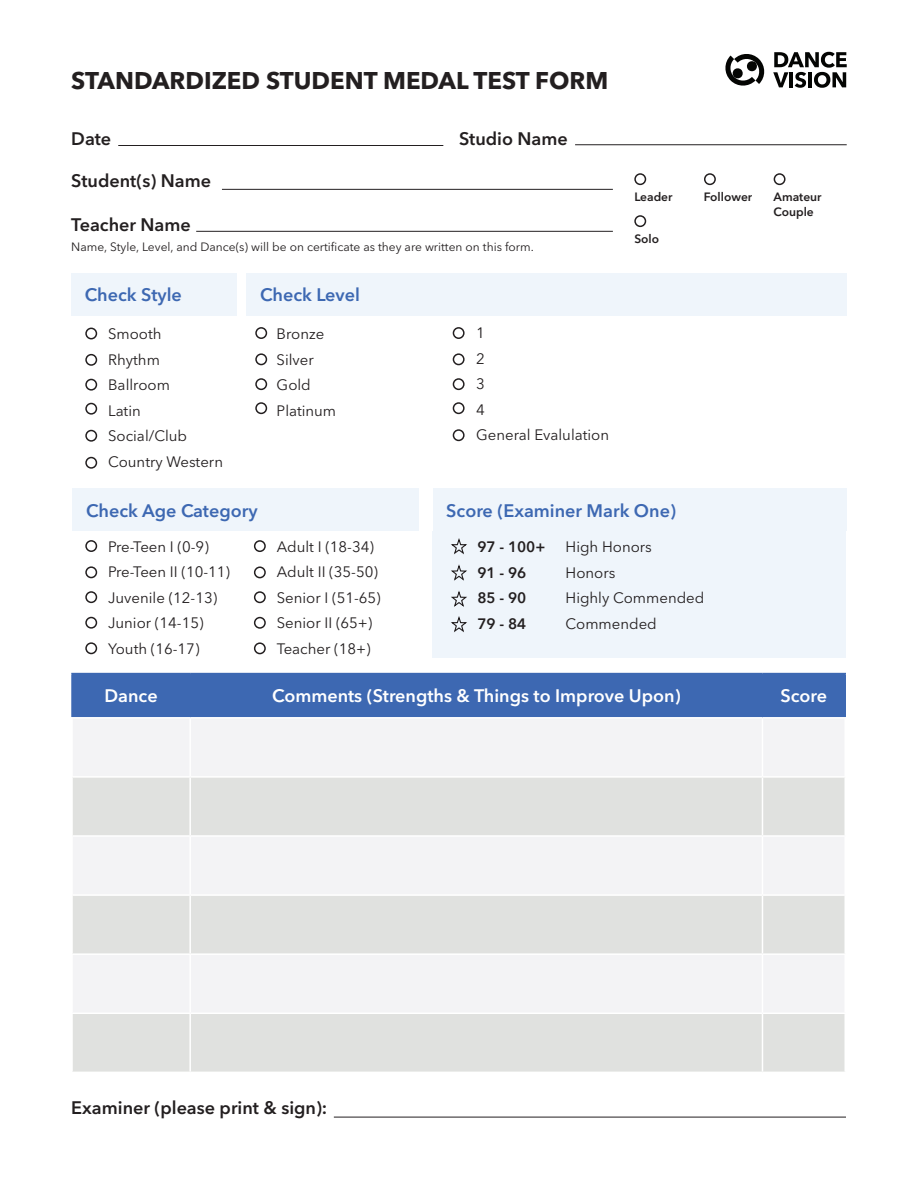
<style>
.page{position:relative;width:918px;height:1188px;background:#fff}
.page>*{position:absolute;margin:0;border:0;box-sizing:border-box;transform-origin:0 0}
.t1{font:700 24px "Avenir Next LT Pro";color:#231f20}
.t2{font:600 18px "Avenir Next LT Pro";color:#231f20}
.t3{font:600 18px "Avenir Next LT Pro";color:#3d68b2}
.t4{font:600 18px "Avenir Next LT Pro";color:#fff}
.t5{font:15px/25.5px "Avenir Next LT Pro";color:#231f20}
.t6{font:600 15px "Avenir Next LT Pro";color:#231f20}
.t7{font:12px "Avenir Next LT Pro";color:#231f20}
.t8{font:600 12px "Avenir Next LT Pro";color:#231f20}
</style>
<div class="page">
<div style="left:433px;top:531px;width:413px;height:126px;background:#eff5fb"></div>
<svg style="left:725px;top:54px;width:40px;height:32px"></svg>
<svg style="left:773px;top:52px;width:74px;height:36px"></svg>
<hr style="left:118px;top:145px;width:325px;height:1px;background:#231f20">
<hr style="left:222px;top:189px;width:391px;height:1px;background:#231f20">
<hr style="left:196px;top:231px;width:417px;height:1px;background:#231f20">
<hr style="left:575px;top:144px;width:272px;height:1px;background:#231f20">
<div style="left:71px;top:273px;width:166px;height:42px;background:#eff5fb"></div>
<div style="left:247px;top:273px;width:600px;height:42px;background:#eff5fb"></div>
<div style="left:85px;top:328px;width:12px;height:11px;border:2px solid #231f20;border-radius:50%"></div>
<div style="left:85px;top:354px;width:12px;height:12px;border:2px solid #231f20;border-radius:50%"></div>
<div style="left:85px;top:379px;width:12px;height:12px;border:2px solid #231f20;border-radius:50%"></div>
<div style="left:85px;top:403px;width:12px;height:12px;border:2px solid #231f20;border-radius:50%"></div>
<div style="left:85px;top:430px;width:12px;height:12px;border:2px solid #231f20;border-radius:50%"></div>
<div style="left:453px;top:327px;width:12px;height:12px;border:2px solid #231f20;border-radius:50%"></div>
<div style="left:453px;top:353px;width:12px;height:12px;border:2px solid #231f20;border-radius:50%"></div>
<div style="left:453px;top:378px;width:12px;height:12px;border:2px solid #231f20;border-radius:50%"></div>
<div style="left:453px;top:402px;width:12px;height:12px;border:2px solid #231f20;border-radius:50%"></div>
<div style="left:453px;top:429px;width:12px;height:12px;border:2px solid #231f20;border-radius:50%"></div>
<div style="left:255px;top:327px;width:12px;height:12px;border:2px solid #231f20;border-radius:50%"></div>
<div style="left:255px;top:353px;width:12px;height:12px;border:2px solid #231f20;border-radius:50%"></div>
<div style="left:255px;top:378px;width:12px;height:12px;border:2px solid #231f20;border-radius:50%"></div>
<div style="left:255px;top:402px;width:12px;height:12px;border:2px solid #231f20;border-radius:50%"></div>
<div style="left:73px;top:489px;width:346px;height:42px;background:#eff5fb"></div>
<div style="left:85px;top:540px;width:12px;height:12px;border:2px solid #231f20;border-radius:50%"></div>
<div style="left:85px;top:566px;width:12px;height:12px;border:2px solid #231f20;border-radius:50%"></div>
<div style="left:85px;top:591px;width:12px;height:12px;border:2px solid #231f20;border-radius:50%"></div>
<div style="left:85px;top:617px;width:12px;height:12px;border:2px solid #231f20;border-radius:50%"></div>
<div style="left:85px;top:642px;width:12px;height:12px;border:2px solid #231f20;border-radius:50%"></div>
<div style="left:254px;top:540px;width:12px;height:12px;border:2px solid #231f20;border-radius:50%"></div>
<div style="left:254px;top:566px;width:12px;height:12px;border:2px solid #231f20;border-radius:50%"></div>
<div style="left:254px;top:591px;width:12px;height:12px;border:2px solid #231f20;border-radius:50%"></div>
<div style="left:254px;top:617px;width:12px;height:12px;border:2px solid #231f20;border-radius:50%"></div>
<div style="left:254px;top:642px;width:12px;height:12px;border:2px solid #231f20;border-radius:50%"></div>
<div style="left:433px;top:489px;width:414px;height:42px;background:#eff5fb"></div>
<svg style="left:451px;top:538px;width:16px;height:17px"></svg>
<svg style="left:451px;top:565px;width:16px;height:16px"></svg>
<svg style="left:451px;top:591px;width:16px;height:16px"></svg>
<svg style="left:451px;top:616px;width:16px;height:17px"></svg>
<div style="left:73px;top:674px;width:771px;height:43px;background:#3d68b2"></div>
<div style="left:73px;top:719px;width:771px;height:57px;background:#f3f3f5"></div>
<div style="left:73px;top:778px;width:771px;height:57px;background:#e0e1df"></div>
<div style="left:73px;top:837px;width:771px;height:57px;background:#f3f3f5"></div>
<div style="left:73px;top:896px;width:771px;height:176px;background:#e0e1df"></div>
<div style="left:73px;top:955px;width:771px;height:58px;background:#f3f3f5"></div>
<hr style="left:71px;top:673px;width:119px;height:1px;background:#3d68b2">
<hr style="left:71px;top:674px;width:2px;height:43px;background:#3d68b2">
<hr style="left:190px;top:673px;width:572px;height:1px;background:#3d68b2">
<hr style="left:189px;top:674px;width:2px;height:43px;background:#3d68b2">
<hr style="left:762px;top:673px;width:84px;height:1px;background:#3d68b2">
<hr style="left:762px;top:674px;width:1px;height:43px;background:#3d68b2">
<hr style="left:844px;top:674px;width:2px;height:43px;background:#3d68b2">
<hr style="left:189px;top:719px;width:2px;height:57px;background:#fff">
<hr style="left:762px;top:719px;width:1px;height:57px;background:#fff">
<hr style="left:189px;top:778px;width:2px;height:57px;background:#fff">
<hr style="left:762px;top:778px;width:1px;height:57px;background:#fff">
<hr style="left:189px;top:837px;width:2px;height:57px;background:#fff">
<hr style="left:762px;top:837px;width:1px;height:57px;background:#fff">
<hr style="left:189px;top:896px;width:2px;height:57px;background:#fff">
<hr style="left:762px;top:896px;width:1px;height:57px;background:#fff">
<hr style="left:71px;top:953px;width:119px;height:2px;background:#fff">
<hr style="left:190px;top:953px;width:572px;height:2px;background:#fff">
<hr style="left:189px;top:955px;width:2px;height:58px;background:#fff">
<hr style="left:762px;top:953px;width:84px;height:2px;background:#fff">
<hr style="left:762px;top:955px;width:1px;height:58px;background:#fff">
<hr style="left:71px;top:1013px;width:119px;height:1px;background:#fff">
<hr style="left:190px;top:1013px;width:572px;height:1px;background:#fff">
<hr style="left:189px;top:1014px;width:2px;height:58px;background:#fff">
<hr style="left:762px;top:1013px;width:84px;height:1px;background:#fff">
<hr style="left:762px;top:1014px;width:1px;height:58px;background:#fff">
<hr style="left:334px;top:1117px;width:512px;height:1px;background:#231f20">
<div style="left:634px;top:173px;width:12px;height:12px;border:2px solid #231f20;border-radius:50%"></div>
<div style="left:704px;top:173px;width:12px;height:12px;border:2px solid #231f20;border-radius:50%"></div>
<div style="left:774px;top:173px;width:12px;height:12px;border:2px solid #231f20;border-radius:50%"></div>
<div style="left:634px;top:215px;width:12px;height:12px;border:2px solid #231f20;border-radius:50%"></div>
<div style="left:85px;top:457px;width:12px;height:12px;border:2px solid #231f20;border-radius:50%"></div>
<p class="t1" style="left:71px;top:66px;width:539px">STANDARDIZED STUDENT MEDAL TEST FORM</p>
<p class="t2" style="left:71px;top:127px;width:41px">Date</p>
<p class="t2" style="left:71px;top:170px;width:141px">Student(s) Name</p>
<p class="t2" style="left:71px;top:214px;width:121px">Teacher Name</p>
<p class="t2" style="left:459px;top:127px;width:110px">Studio Name</p>
<p class="t7" style="left:71px;top:240px;width:464px">Name, Style, Level, and Dance(s) will be on certificate as they are written on this form.</p>
<p class="t3" style="left:85px;top:284px;width:99px">Check Style</p>
<p class="t3" style="left:260px;top:284px;width:102px">Check Level</p>
<p class="t5" style="left:108px;top:321px;width:55px">Smooth</p>
<p class="t5" style="left:108px;top:346px;width:53px">Rhythm</p>
<p class="t5" style="left:108px;top:372px;width:63px">Ballroom</p>
<p class="t5" style="left:108px;top:397px;width:34px">Latin</p>
<p class="t5" style="left:108px;top:423px;width:81px">Social/Club</p>
<p class="t5" style="left:108px;top:448px;width:116px">Country Western</p>
<p class="t5" style="left:476px;top:320px;width:134px">1<br>2<br>3<br>4<br>General Evalulation</p>
<p class="t5" style="left:277px;top:321px;width:49px">Bronze</p>
<p class="t5" style="left:277px;top:346px;width:39px">Silver</p>
<p class="t5" style="left:277px;top:372px;width:36px">Gold</p>
<p class="t5" style="left:277px;top:397px;width:61px">Platinum</p>
<p class="t8" style="left:634px;top:190px;width:40px">Leader</p>
<p class="t8" style="left:704px;top:190px;width:50px">Follower</p>
<p class="t8" style="left:774px;top:190px;width:49px">Amateur</p>
<p class="t8" style="left:774px;top:205px;width:42px">Couple</p>
<p class="t8" style="left:634px;top:232px;width:26px">Solo</p>
<p class="t3" style="left:86px;top:500px;width:173px">Check Age Category</p>
<p class="t5" style="left:108px;top:533px;width:102px">Pre-Teen I (0-9)</p>
<p class="t5" style="left:108px;top:559px;width:124px">Pre-Teen II (10-11)</p>
<p class="t5" style="left:108px;top:584px;width:111px">Juvenile (12-13)</p>
<p class="t5" style="left:108px;top:610px;width:97px">Junior (14-15)</p>
<p class="t5" style="left:108px;top:635px;width:93px">Youth (16-17)</p>
<p class="t5" style="left:277px;top:534px;width:99px">Adult I (18-34)</p>
<p class="t5" style="left:277px;top:559px;width:103px">Adult II (35-50)</p>
<p class="t5" style="left:277px;top:585px;width:106px">Senior I (51-65)</p>
<p class="t5" style="left:277px;top:610px;width:97px">Senior II (65+)</p>
<p class="t5" style="left:277px;top:636px;width:95px">Teacher (18+)</p>
<p class="t3" style="left:446px;top:500px;width:231px">Score (Examiner Mark One)</p>
<p class="t6" style="left:477px;top:538px;width:70px">97 - 100+</p>
<p class="t6" style="left:477px;top:563px;width:50px">91 - 96</p>
<p class="t6" style="left:477px;top:589px;width:50px">85 - 90</p>
<p class="t6" style="left:477px;top:614px;width:50px">79 - 84</p>
<p class="t5" style="left:566px;top:534px;width:88px">High Honors</p>
<p class="t5" style="left:566px;top:560px;width:51px">Honors</p>
<p class="t5" style="left:566px;top:585px;width:140px">Highly Commended</p>
<p class="t5" style="left:566px;top:611px;width:93px">Commended</p>
<p class="t4" style="left:104px;top:685px;width:55px">Dance</p>
<p class="t4" style="left:272px;top:685px;width:410px">Comments (Strengths &amp; Things to Improve Upon)</p>
<p class="t4" style="left:781px;top:685px;width:48px">Score</p>
<p class="t2" style="left:71px;top:1097px;width:258px">Examiner (please print &amp; sign):</p>
</div>
